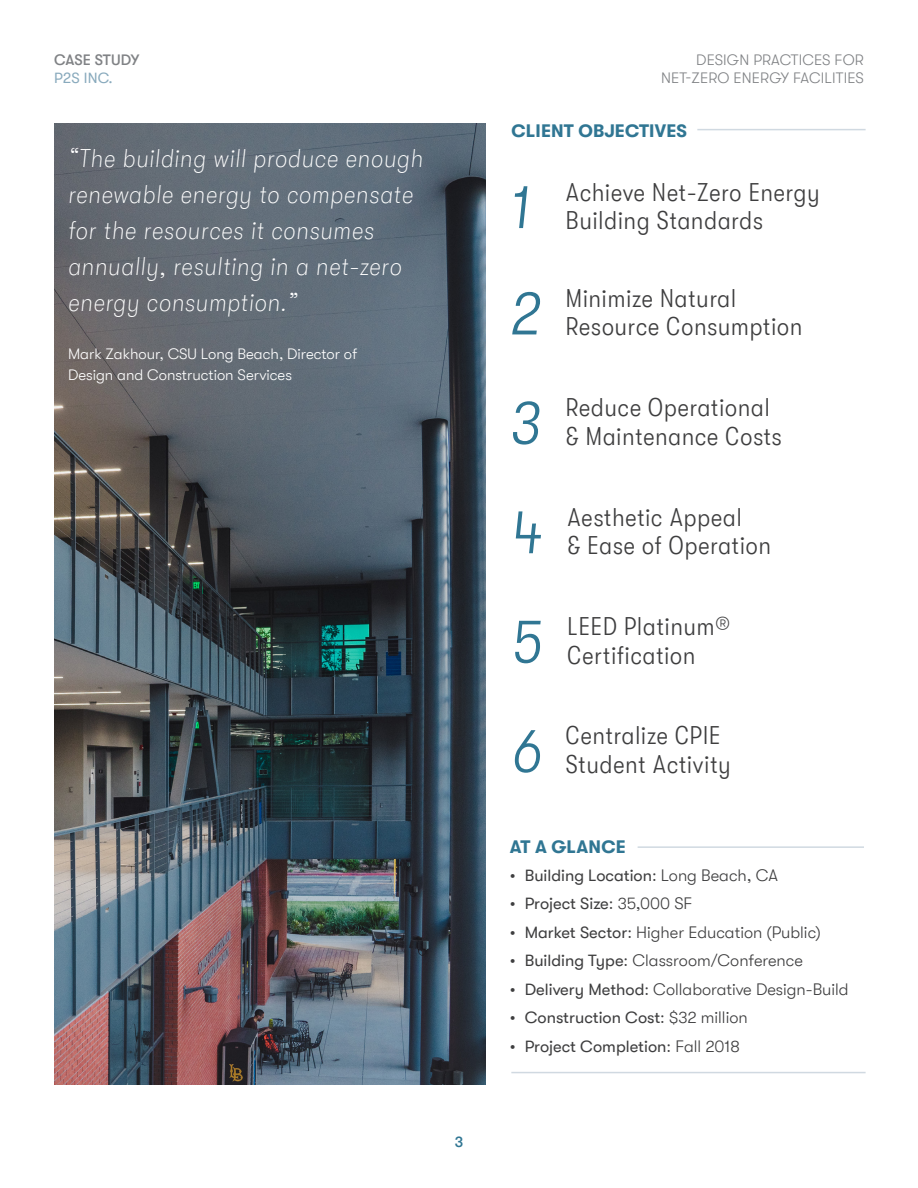
<style>
.page{position:relative;width:918px;height:1188px;background:#fff}
.page>*{position:absolute;margin:0;border:0;box-sizing:border-box;transform-origin:0 0}
.t1{font:italic 300 condensed 61.5px/109.4px "GT Walsheim";color:#307693}
.t2{font:300 condensed 25.5px/28.5px "GT Walsheim";letter-spacing:.04em;color:#3e3e3f}
.t3{font:italic 100 condensed 25.5px/36px "GT Walsheim";letter-spacing:.05em;color:#fff}
.t4{font:700 18px "GT Walsheim";letter-spacing:.01em;color:#307693}
.t5{font:300 16.5px "GT Walsheim";color:#3e3e3f}
.t6{font:16.5px "GT Walsheim";color:#3e3e3f}
.t7{font:300 15px/21px "GT Walsheim";color:#fff}
.t8{font:300 15px/18px "GT Walsheim";letter-spacing:.01em;color:#808285;text-align:right}
.t9{font:500 15px "GT Walsheim";letter-spacing:-.005em;color:#808285}
.t10{font:15px "GT Walsheim";letter-spacing:.01em;color:#89aabd}
.t11{font:500 15px "GT Walsheim";color:#307693}
.s1{font-weight:300}
.s2{font-weight:400}
</style>
<div class="page">
<img style="left:54px;top:123px;width:432px;height:961px">
<hr style="left:638px;top:846px;width:226px;height:2px;background:#d0d9e1">
<hr style="left:511px;top:1072px;width:355px;height:1px;background:#d0d9e1">
<hr style="left:697px;top:129px;width:169px;height:1px;background:#d0d9e1">
<p class="t9" style="left:54px;top:52px;width:87px">CASE STUDY</p>
<p class="t10" style="left:54px;top:70px;width:60px">P2S INC.</p>
<p class="t3" style="left:68px;top:141px;width:356px">“The building will produce enough renewable energy to compensate for the resources it consumes annually, resulting in a net-zero energy consumption.”</p>
<p class="t7" style="left:68px;top:343px;width:291px">Mark Zakhour, CSU Long Beach, Director of<br>Design and Construction Services</p>
<p class="t11" style="left:455px;top:1134px;width:10px">3</p>
<p class="t8" style="left:661px;top:51px;width:204px">DESIGN PRACTICES FOR<br>NET-ZERO ENERGY FACILITIES</p>
<p class="t4" style="left:511px;top:121px;width:177px">CLIENT OBJECTIVES</p>
<h1 class="t1" style="left:510px;top:153px;width:21px">1</h1>
<p class="t2" style="left:566px;top:178px;width:255px">Achieve Net-Zero Energy<br>Building Standards</p>
<h1 class="t1" style="left:510px;top:259px;width:30px">2</h1>
<p class="t2" style="left:566px;top:284px;width:238px">Minimize Natural<br>Resource Consumption</p>
<h1 class="t1" style="left:510px;top:369px;width:33px">3<br>4</h1>
<p class="t2" style="left:566px;top:394px;width:217px">Reduce Operational &amp; Maintenance Costs</p>
<p class="t2" style="left:567px;top:503px;width:205px">Aesthetic Appeal<br>&amp; Ease of Operation</p>
<h1 class="t1" style="left:511px;top:587px;width:31px">5</h1>
<p class="t2" style="left:567px;top:612px;width:164px">LEED Platinum®<br>Certification</p>
<h1 class="t1" style="left:511px;top:697px;width:30px">6</h1>
<p class="t2" style="left:566px;top:722px;width:166px">Centralize CPIE<br>Student Activity</p>
<p class="t4" style="left:510px;top:837px;width:117px">AT A GLANCE</p>
<p class="t6" style="left:510px;top:866px;width:270px">• Building Location<span class="s1">: Long Beach, CA</span></p>
<p class="t6" style="left:510px;top:894px;width:184px">• Project Size<span class="s1">: 35,000 SF</span></p>
<p class="t5" style="left:510px;top:923px;width:313px"><span class="s2">• Market Sector</span>: Higher Education (Public)</p>
<p class="t5" style="left:510px;top:951px;width:295px"><span class="s2">• Building Type</span>: Classroom/Conference</p>
<p class="t5" style="left:510px;top:980px;width:340px"><span class="s2">• Delivery Method</span>: Collaborative Design-Build</p>
<p class="t6" style="left:510px;top:1008px;width:239px">• Construction Cost<span class="s1">: $32 million</span></p>
<p class="t6" style="left:510px;top:1037px;width:232px">• Project Completion<span class="s1">: Fall 2018</span></p>
</div>
